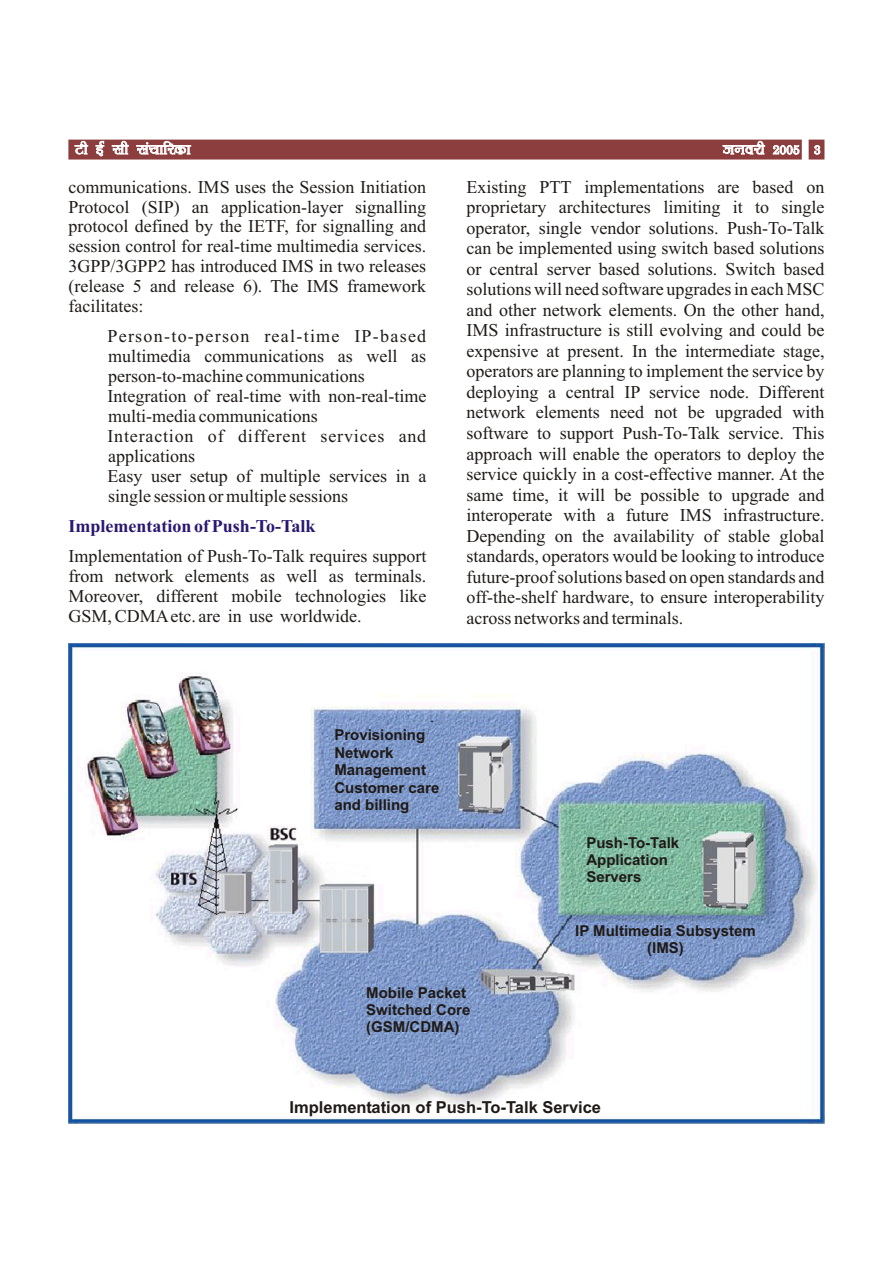
<style>
.page{position:relative;width:894px;height:1263px;background:#fff}
.page>*{position:absolute;margin:0;border:0;box-sizing:border-box;transform-origin:0 0}
.t1{font:18px/20.5px "Times New Roman";color:#1f1a17;text-align:justify}
.t2{font:700 18px "Times New Roman";color:#291770}
.t3{font:700 16.5px "Arial";color:#1f1a17}
.t4{font:16.5px "AA Mainka";color:#fff}
.t5{font:700 15px/16.8px "Arial";color:#1f1a17}
</style>
<div class="page">
<img style="left:69px;top:643px;width:756px;height:481px">
<div style="left:68px;top:140px;width:757px;height:20px;background:#8c3d3d"></div>
<p class="t4" style="left:75px;top:144px;width:117px">Vh bZ lh lapkfjdk</p>
<p class="t4" style="left:723px;top:144px;width:99px">tuojh 2005 3</p>
<p class="t1" style="left:69px;top:178px;width:359px;line-height:20px">communications. IMS uses the Session Initiation Protocol (SIP) an application-layer signalling protocol defined by the IETF, for signalling and session control for real-time multimedia services.<br>3GPP/3GPP2 has introduced IMS in two releases (release 5 and release 6). The IMS framework facilitates:</p>
<p class="t1" style="left:107px;top:328px;width:321px;line-height:20px;text-align:left">Person-to-person real-time IP-based multimedia communications as well as person-to-machine communications Integration of real-time with non-real-time multi-media communications<br>Interaction of different services and applications<br>Easy user setup of multiple services in a single session or multiple sessions</p>
<p class="t1" style="left:467px;top:178px;width:360px">Existing PTT implementations are based on proprietary architectures limiting it to single operator, single vendor solutions. Push-To-Talk can be implemented using switch based solutions or central server based solutions. Switch based solutions will need software upgrades in each MSC and other network elements. On the other hand, IMS infrastructure is still evolving and could be expensive at present. In the intermediate stage, operators are planning to implement the service by deploying a central IP service node. Different network elements need not be upgraded with software to support Push-To-Talk service. This approach will enable the operators to deploy the service quickly in a cost-effective manner. At the same time, it will be possible to upgrade and interoperate with a future IMS infrastructure.<br>Depending on the availability of stable global standards, operators would be looking to introduce future-proof solutions based on open standards and off-the-shelf hardware, to ensure interoperability across networks and terminals.</p>
<p class="t2" style="left:69px;top:520px;width:249px">Implementation of Push-To-Talk</p>
<p class="t1" style="left:69px;top:548px;width:359px;line-height:20px">Implementation of Push-To-Talk requires support from network elements as well as terminals.<br>Moreover, different mobile technologies like GSM, CDMA etc. are in use worldwide.</p>
<p class="t5" style="left:334px;top:727px;width:92px;line-height:18.3px">Provisioning<br>Network</p>
<p class="t5" style="left:334px;top:762px;width:107px;line-height:18.3px">Management<br>Customer care</p>
<p class="t5" style="left:334px;top:798px;width:77px">and billing</p>
<p class="t5" style="left:366px;top:986px;width:106px">Mobile Packet<br>Switched Core (GSM/CDMA)</p>
<p class="t5" style="left:586px;top:836px;width:94px">Push-To-Talk<br>Application<br>Servers</p>
<p class="t5" style="left:575px;top:924px;width:182px;text-align:center">IP Multimedia Subsystem (IMS)</p>
<p class="t3" style="left:290px;top:1101px;width:313px">Implementation of Push-To-Talk Service</p>
</div>
